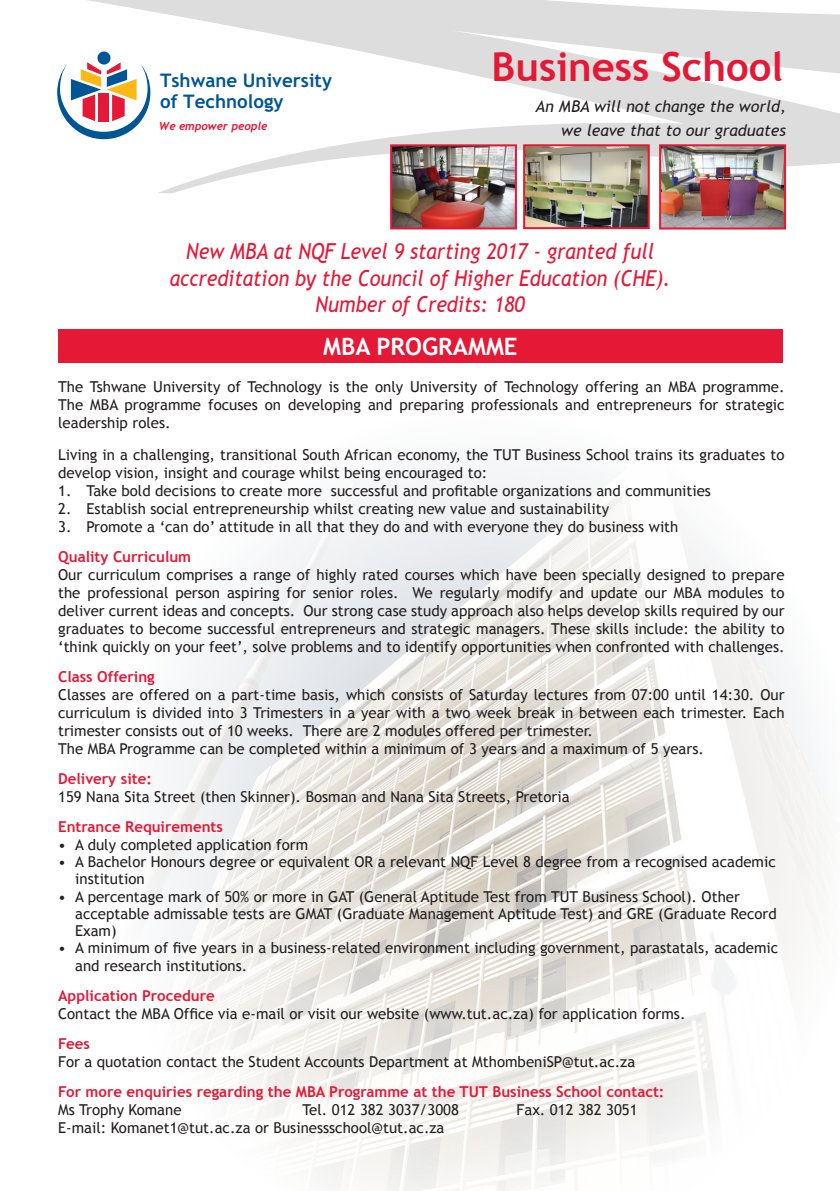
<style>
.page{position:relative;width:840px;height:1191px;background:#fff}
.page>*{position:absolute;margin:0;border:0;box-sizing:border-box;transform-origin:0 0}
.t1{font:700 40px "Trebuchet MS";color:#e51836}
.t2{font:700 24px "Trebuchet MS";color:#fff}
.t3{font:italic 22px/26.4px "Trebuchet MS";color:#e51836;text-align:center;scale:.9 1}
.t4{font:700 18.8px/21.6px "Trebuchet MS";color:#005595}
.t5{font:italic 16px/24px "Trebuchet MS";color:#231f20;text-align:right}
.t6{font:15px/18px "Trebuchet MS";color:#231f20}
.t7{font:700 15px "Trebuchet MS";color:#e51836}
.t8{font:italic 700 11.4px "Trebuchet";color:#e51836}
</style>
<div class="page">
<svg style="left:87px;top:0;width:752px;height:163px"></svg>
<img style="left:148px;top:347px;width:678px;height:844px">
<div style="left:97px;top:52px;width:13px;height:13px;background:#005595;border-radius:50%"></div>
<svg style="left:57px;top:62px;width:93px;height:77px"></svg>
<svg style="left:158px;top:163px;width:677px;height:67px"></svg>
<div style="left:58px;top:329px;width:724px;height:34px;background:#e51836"></div>
<img style="left:661px;top:147px;width:121px;height:79px">
<div style="left:658px;top:144px;width:127px;height:85px;border:2px solid #e51836"></div>
<img style="left:526px;top:147px;width:120px;height:79px">
<div style="left:523px;top:144px;width:126px;height:85px;border:2px solid #e51836"></div>
<img style="left:393px;top:147px;width:120px;height:79px">
<div style="left:390px;top:144px;width:126px;height:85px;border:2px solid #e51836"></div>
<p class="t4" style="left:160px;top:69px;width:173px">Tshwane University of Technology</p>
<p class="t8" style="left:159px;top:119px;width:110px">We empower people</p>
<h1 class="t1" style="left:491px;top:41px;width:293px">Business School</h1>
<p class="t5" style="left:535px;top:94px;width:252px">An MBA will not change the world, we leave that to our graduates</p>
<h3 class="t3" style="left:170px;top:239px;width:557px">New MBA at NQF Level 9 starting 2017 - granted full accreditation by the Council of Higher Education (CHE).<br>Number of Credits: 180</h3>
<h2 class="t2" style="left:323px;top:331px;width:148px">MBA Programm</h2>
<h2 class="t2" style="left:503px;top:331px;width:15px">e</h2>
<p class="t6" style="left:58px;top:378px;width:727px;text-align:justify">The Tshwane University of Technology is the only University of Technology offering an MBA programme.<br>The MBA programme focuses on developing and preparing professionals and entrepreneurs for strategic leadership roles.</p>
<p class="t6" style="left:58px;top:446px;width:727px">Living in a challenging, transitional South African economy, the TUT Business School trains its graduates to develop vision, insight and courage whilst being encouraged to:</p>
<p class="t6" style="left:58px;top:482px;width:654px">1. Take bold decisions to create more successful and profitable organizations and communities</p>
<p class="t6" style="left:58px;top:500px;width:552px">2. Establish social entrepreneurship whilst creating new value and sustainability</p>
<p class="t6" style="left:58px;top:518px;width:621px">3. Promote a ‘can do’ attitude in all that they do and with everyone they do business with</p>
<p class="t7" style="left:58px;top:547px;width:134px">Quality Curriculum</p>
<p class="t6" style="left:58px;top:566px;width:727px;text-align:justify">Our curriculum comprises a range of highly rated courses which have been specially designed to prepare the professional person aspiring for senior roles. We regularly modify and update our MBA modules to deliver current ideas and concepts. Our strong case study approach also helps develop skills required by our graduates to become successful entrepreneurs and strategic managers. These skills include: the ability to ‘think quickly on your feet’, solve problems and to identify opportunities when confronted with challenges.</p>
<p class="t7" style="left:58px;top:667px;width:98px">Class Offering</p>
<p class="t6" style="left:58px;top:686px;width:727px">Classes are offered on a part-time basis, which consists of Saturday lectures from 07:00 until 14:30. Our curriculum is divided into 3 Trimesters in a year with a two week break in between each trimester. Each trimester consists out of 10 weeks. There are 2 modules offered per trimester.<br>The MBA Programme can be completed within a minimum of 3 years and a maximum of 5 years.</p>
<p class="t7" style="left:58px;top:769px;width:95px">Delivery site:</p>
<p class="t6" style="left:58px;top:788px;width:512px">159 Nana Sita Street (then Skinner). Bosman and Nana Sita Streets, Pretoria</p>
<p class="t7" style="left:58px;top:817px;width:166px">Entrance Requirements</p>
<p class="t6" style="left:58px;top:835px;width:251px">• A duly completed application form</p>
<p class="t6" style="left:75px;top:853px;width:701px;line-height:17.2px;text-indent:-17px">• A Bachelor Honours degree or equivalent OR a relevant NQF Level 8 degree from a recognised academic institution</p>
<p class="t6" style="left:75px;top:887px;width:702px;line-height:17.2px;text-indent:-17px">• A percentage mark of 50% or more in GAT (General Aptitude Test from TUT Business School). Other acceptable admissable tests are GMAT (Graduate Management Aptitude Test) and GRE (Graduate Record<br>Exam)</p>
<p class="t6" style="left:75px;top:939px;width:704px;line-height:17.2px;text-indent:-17px">• A minimum of five years in a business-related environment including government, parastatals, academic and research institutions.</p>
<p class="t7" style="left:58px;top:985px;width:158px">Application Procedure</p>
<p class="t6" style="left:58px;top:1004px;width:628px">Contact the MBA Office via e-mail or visit our website (www.tut.ac.za) for application forms.</p>
<p class="t7" style="left:58px;top:1033px;width:33px">Fees</p>
<p class="t6" style="left:58px;top:1052px;width:578px">For a quotation contact the Student Accounts Department at MthombeniSP@tut.ac.za</p>
<p class="t7" style="left:58px;top:1081px;width:607px">For more enquiries regarding the MBA Programme at the TUT Business School contact:</p>
<p class="t6" style="left:58px;top:1100px;width:125px">Ms Trophy Komane</p>
<p class="t6" style="left:302px;top:1100px;width:158px">Tel. 012 382 3037/3008</p>
<p class="t6" style="left:516px;top:1100px;width:122px">Fax. 012 382 3051</p>
<p class="t6" style="left:58px;top:1118px;width:387px">E-mail: Komanet1@tut.ac.za or Businessschool@tut.ac.za</p>
</div>
